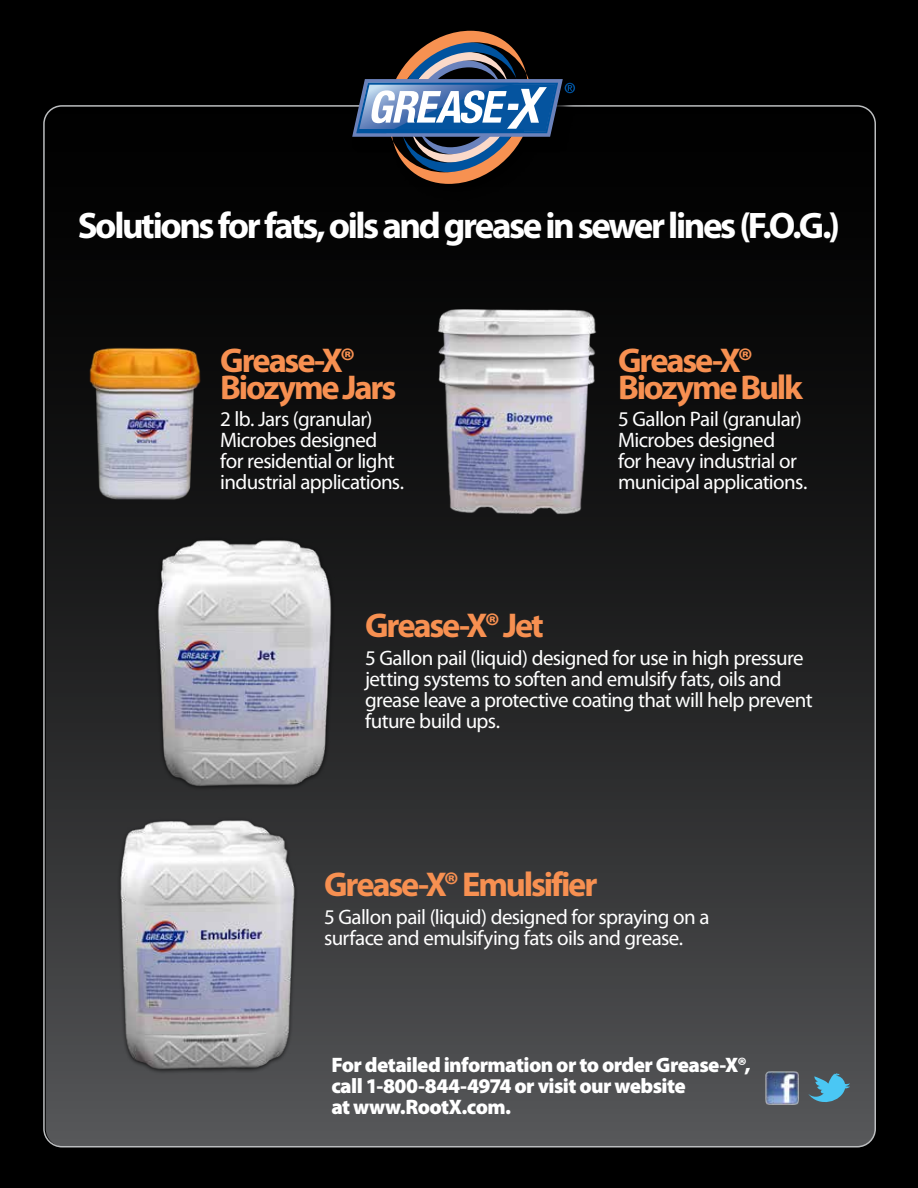
<style>
.page{position:relative;width:918px;height:1188px;background:#000}
.page>*{position:absolute;margin:0;border:0;box-sizing:border-box;transform-origin:0 0}
.t1{font:700 37.05px "Myriad Pro";letter-spacing:-.065em;color:#fff}
.t2{font:700 34.5px/27px "Myriad Pro";letter-spacing:-.065em;color:#f79051}
.t3{font:21px/21px "Myriad Pro";letter-spacing:-.03em;color:#fff}
.t4{font:900 21px/21px "Myriad Pro";letter-spacing:-.03em;color:#fff}
</style>
<div class="page">
<div style="left:46px;top:54px;width:829px;height:1093px;background:linear-gradient(to bottom,#000,#4e4f50);border-radius:18px"></div>
<div style="left:351px;top:29px;width:241px;height:172px;background:#000"></div>
<svg style="left:349px;top:30px;width:226px;height:154px"></svg>
<img style="left:85px;top:339px;width:118px;height:168px">
<img style="left:417px;top:283px;width:196px;height:247px">
<img style="left:125px;top:512px;width:225px;height:290px">
<img style="left:86px;top:792px;width:228px;height:294px">
<img style="left:766px;top:1072px;width:32px;height:32px">
<svg style="left:808px;top:1073px;width:42px;height:29px"></svg>
<h1 class="t1" style="left:78px;top:201px;width:764px">Solutions for fats, oils and grease in sewer lines (F.O.G.)</h1>
<h2 class="t2" style="left:220px;top:345px;width:178px">Grease-X®<br>Biozyme Jars</h2>
<p class="t3" style="left:220px;top:409px;width:185px">2 lb. Jars (granular)<br>Microbes designed for residential or light industrial applications.</p>
<h2 class="t2" style="left:618px;top:345px;width:186px">Grease-X®<br>Biozyme Bulk</h2>
<p class="t3" style="left:618px;top:409px;width:191px">5 Gallon Pail (granular)<br>Microbes designed<br>for heavy industrial or municipal applications.</p>
<h2 class="t2" style="left:365px;top:611px;width:180px">Grease-X® Jet</h2>
<p class="t3" style="left:365px;top:647px;width:449px">5 Gallon pail (liquid) designed for use in high pressure jetting systems to soften and emulsify fats, oils and grease leave a protective coating that will help prevent future build ups.</p>
<h2 class="t2" style="left:324px;top:870px;width:275px">Grease-X® Emulsifier</h2>
<p class="t3" style="left:324px;top:906px;width:387px">5 Gallon pail (liquid) designed for spraying on a surface and emulsifying fats oils and grease.</p>
<p class="t4" style="left:331px;top:1053px;width:421px">For detailed information or to order Grease-X®, call 1-800-844-4974 or visit our website<br>at www.RootX.com.</p>
</div>
